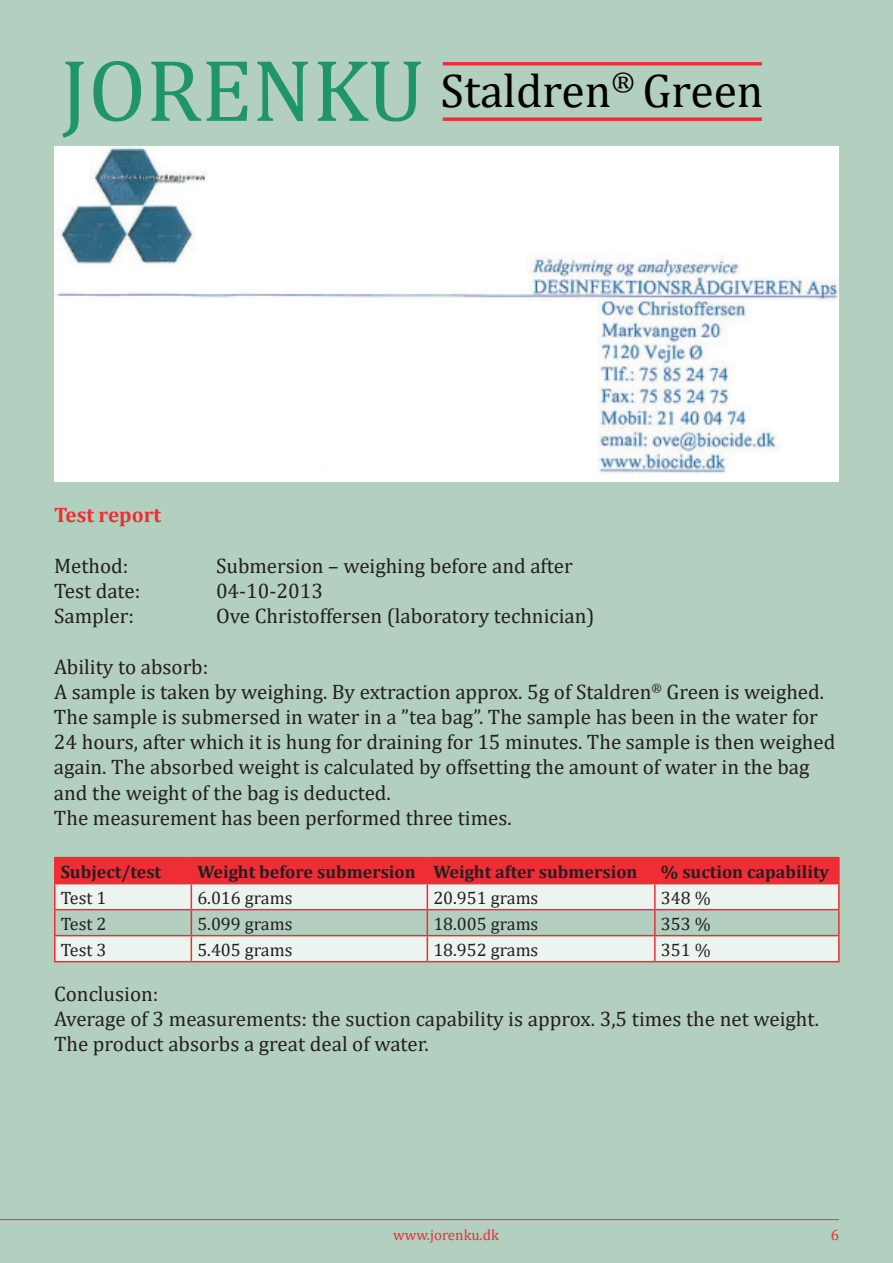
<style>
.page{position:relative;width:893px;height:1263px;background:#b2cfbf}
.page>*{position:absolute;margin:0;border:0;box-sizing:border-box;transform-origin:0 0}
.t1{font:47.55px "Cambria";color:#000001}
.t2{font:27.6px "Cambria";color:#000001}
.t3{font:21px/25.2px "Cambria";color:#231f20}
.t4{font:700 21px "Cambria";color:#ee2d34}
.t5{font:18px "Cambria";color:#231f20}
.t6{font:700 18px "Cambria";color:#231f20}
.t7{font:15px "Cambria";color:#ee2d34}
.s1{font-size:88.65px;color:#1f9569}
</style>
<div class="page">
<hr style="left:0;top:1219px;width:839px;height:1px;background:#ee2d34">
<hr style="left:54px;top:909px;width:137px;height:1px;background:#ee2d34">
<hr style="left:655px;top:909px;width:185px;height:1px;background:#ee2d34">
<hr style="left:54px;top:935px;width:137px;height:1px;background:#ee2d34">
<hr style="left:655px;top:935px;width:185px;height:1px;background:#ee2d34">
<hr style="left:54px;top:857px;width:137px;height:1px;background:#ee2d34">
<hr style="left:54px;top:858px;width:2px;height:25px;background:#ee2d34">
<hr style="left:191px;top:857px;width:236px;height:1px;background:#ee2d34">
<hr style="left:427px;top:857px;width:228px;height:1px;background:#ee2d34">
<hr style="left:655px;top:857px;width:185px;height:1px;background:#ee2d34">
<hr style="left:838px;top:858px;width:2px;height:25px;background:#ee2d34">
<hr style="left:54px;top:883px;width:137px;height:1px;background:#ee2d34">
<hr style="left:655px;top:883px;width:185px;height:1px;background:#ee2d34">
<hr style="left:54px;top:884px;width:2px;height:25px;background:#ee2d34">
<hr style="left:838px;top:884px;width:2px;height:25px;background:#ee2d34">
<hr style="left:54px;top:910px;width:2px;height:25px;background:#ee2d34">
<hr style="left:838px;top:910px;width:2px;height:25px;background:#ee2d34">
<hr style="left:54px;top:936px;width:2px;height:25px;background:#ee2d34">
<svg style="left:55px;top:858px;width:784px;height:103px"></svg>
<hr style="left:654px;top:936px;width:2px;height:25px;background:#ee2d34">
<hr style="left:838px;top:936px;width:2px;height:25px;background:#ee2d34">
<hr style="left:54px;top:961px;width:137px;height:1px;background:#ee2d34">
<hr style="left:191px;top:961px;width:236px;height:1px;background:#ee2d34">
<hr style="left:427px;top:961px;width:228px;height:1px;background:#ee2d34">
<hr style="left:655px;top:961px;width:185px;height:1px;background:#ee2d34">
<svg style="left:443px;top:62px;width:319px;height:4px"></svg>
<svg style="left:443px;top:117px;width:319px;height:4px"></svg>
<div style="left:54px;top:146px;width:785px;height:335px;background:#fff"></div>
<img style="left:54px;top:147px;width:785px;height:327px">
<h1 class="t1" style="left:61px;top:63px;width:704px"><span class="s1">JORENKU</span> Staldren Green</h1>
<h2 class="t2" style="left:612px;top:65px;width:25px">®</h2>
<p class="t4" style="left:54px;top:500px;width:109px">Test report</p>
<p class="t3" style="left:54px;top:553px;width:76px">Method:</p>
<p class="t3" style="left:216px;top:553px;width:358px">Submersion – weighing before and after</p>
<p class="t3" style="left:54px;top:578px;width:88px">Test date:</p>
<p class="t3" style="left:216px;top:578px;width:109px">04-10-2013</p>
<p class="t3" style="left:54px;top:603px;width:81px">Sampler:</p>
<p class="t3" style="left:216px;top:603px;width:380px">Ove Christoffersen (laboratory technician)</p>
<p class="t3" style="left:54px;top:654px;width:783px">Ability to absorb:<br>A sample is taken by weighing. By extraction approx. 5g of Staldren<sup>®</sup> Green is weighed.<br>The sample is submersed in water in a ”tea bag”. The sample has been in the water for 24 hours, after which it is hung for draining for 15 minutes. The sample is then weighed again. The absorbed weight is calculated by offsetting the amount of water in the bag and the weight of the bag is deducted.<br>The measurement has been performed three times.</p>
<p class="t6" style="left:61px;top:859px;width:102px">Subject/test</p>
<p class="t6" style="left:197px;top:859px;width:442px">Weight before submersion Weight after submersion</p>
<p class="t6" style="left:661px;top:859px;width:170px">% suction capability</p>
<p class="t5" style="left:61px;top:887px;width:47px">Test 1</p>
<p class="t5" style="left:197px;top:887px;width:97px">6.016 grams</p>
<p class="t5" style="left:433px;top:887px;width:107px">20.951 grams</p>
<p class="t5" style="left:661px;top:887px;width:51px">348 %</p>
<p class="t5" style="left:61px;top:913px;width:47px">Test 2</p>
<p class="t5" style="left:197px;top:913px;width:97px">5.099 grams</p>
<p class="t5" style="left:433px;top:913px;width:107px">18.005 grams</p>
<p class="t5" style="left:661px;top:913px;width:51px">353 %</p>
<p class="t5" style="left:61px;top:939px;width:47px">Test 3</p>
<p class="t5" style="left:197px;top:939px;width:97px">5.405 grams</p>
<p class="t5" style="left:433px;top:939px;width:107px">18.952 grams</p>
<p class="t5" style="left:661px;top:939px;width:51px">351 %</p>
<p class="t3" style="left:54px;top:981px;width:767px">Conclusion:<br>Average of 3 measurements: the suction capability is approx. 3,5 times the net weight.<br>The product absorbs a great deal of water.</p>
<p class="t7" style="left:393px;top:1226px;width:107px">www.jorenku.dk</p>
<p class="t7" style="left:831px;top:1226px;width:10px">6</p>
</div>
